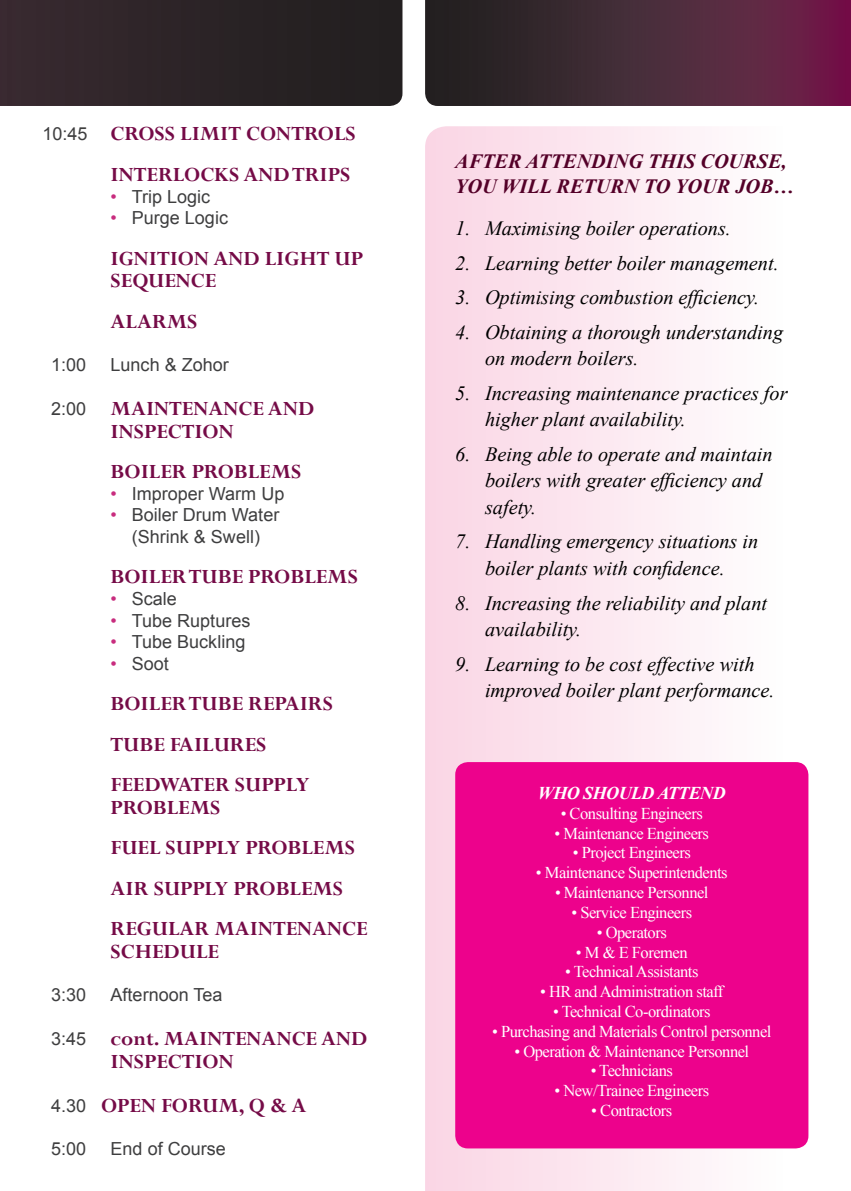
<style>
.page{position:relative;width:851px;height:1191px;background:#fff}
.page>*{position:absolute;margin:0;border:0;box-sizing:border-box;transform-origin:0 0}
.t1{font:700 22.5px/22.5px "Perpetua";color:#750b47}
.t2{font:italic 20.25px/26.2px "Times New Roman";color:#000}
.t3{font:italic 700 20.25px/24.3px "Times New Roman";color:#540028}
.t4{font:18px "Arial";color:#3e3e3f}
.t5{font:italic 700 18px "Times New Roman";letter-spacing:-.03em;color:#fff}
.Normal__Web{font:16.5px "Times New Roman";letter-spacing:-.03em;color:#fff}
.s1{font-family:"Arial";font-weight:400;font-size:18px;color:#3e3e3f}
.s2{color:#c82c7e}
</style>
<div class="page">
<svg style="left:425px;top:126px;width:384px;height:1065px"></svg>
<svg style="left:0;top:0;width:402px;height:106px;background:#2c2327"></svg>
<svg style="left:425px;top:0;width:425px;height:106px;background:#472637"></svg>
<div style="left:455px;top:762px;width:353px;height:386px;background:#ed028c;border-radius:13px"></div>
<p class="t1" style="left:43px;top:122px;width:315px"><span class="s1">10:45</span> CROSS LIMIT CONTROLS</p>
<p class="t1" style="left:111px;top:163px;width:241px">INTERLOCKS AND TRIPS</p>
<p class="t4" style="left:111px;top:184px;width:101px"><span class="s2">•</span> Trip Logic</p>
<p class="t4" style="left:111px;top:206px;width:119px"><span class="s2">•</span> Purge Logic</p>
<p class="t1" style="left:111px;top:246px;width:254px">IGNITION AND LIGHT UP<br>SEQUENCE</p>
<p class="t1" style="left:111px;top:309px;width:88px">ALARMS</p>
<p class="t4" style="left:51px;top:353px;width:37px">1:00</p>
<p class="t4" style="left:111px;top:353px;width:120px">Lunch &amp; Zohor</p>
<p class="t1" style="left:111px;top:397px;width:205px;text-indent:-60px"><span class="s1">2:00</span> MAINTENANCE AND<br>INSPECTION</p>
<p class="t1" style="left:111px;top:460px;width:192px">BOILER PROBLEMS</p>
<p class="t4" style="left:111px;top:481px;width:175px"><span class="s2">•</span> Improper Warm Up</p>
<p class="t4" style="left:111px;top:503px;width:170px"><span class="s2">•</span> Boiler Drum Water</p>
<p class="t4" style="left:132px;top:525px;width:130px">(Shrink &amp; Swell)</p>
<p class="t1" style="left:111px;top:565px;width:249px">BOILER TUBE PROBLEMS</p>
<p class="t4" style="left:111px;top:587px;width:68px"><span class="s2">•</span> Scale</p>
<p class="t4" style="left:111px;top:608px;width:141px"><span class="s2">•</span> Tube Ruptures</p>
<p class="t4" style="left:111px;top:630px;width:136px"><span class="s2">•</span> Tube Buckling</p>
<p class="t4" style="left:111px;top:651px;width:60px"><span class="s2">•</span> Soot</p>
<p class="t1" style="left:111px;top:692px;width:224px">BOILER TUBE REPAIRS</p>
<p class="t1" style="left:111px;top:732px;width:157px">TUBE FAILURES</p>
<p class="t1" style="left:111px;top:773px;width:200px">FEEDWATER SUPPLY<br>PROBLEMS</p>
<p class="t1" style="left:111px;top:836px;width:246px">FUEL SUPPLY PROBLEMS</p>
<p class="t1" style="left:111px;top:876px;width:234px">AIR SUPPLY PROBLEMS</p>
<p class="t1" style="left:111px;top:917px;width:258px">REGULAR MAINTENANCE<br>SCHEDULE</p>
<p class="t4" style="left:51px;top:983px;width:37px">3:30</p>
<p class="t4" style="left:111px;top:983px;width:113px">Afternoon Tea</p>
<p class="t1" style="left:111px;top:1027px;width:258px;text-indent:-60px"><span class="s1">3:45</span> cont. MAINTENANCE AND<br>INSPECTION</p>
<p class="t1" style="left:51px;top:1093px;width:257px"><span class="s1">4.30</span> OPEN FORUM, Q &amp; A</p>
<p class="t4" style="left:51px;top:1137px;width:37px">5:00</p>
<p class="t4" style="left:111px;top:1137px;width:117px">End of Course</p>
<p class="t3" style="left:455px;top:149px;width:340px">AFTER ATTENDING THIS COURSE,<br>YOU WILL RETURN TO YOUR JOB…</p>
<p class="t2" style="left:455px;top:214px;width:277px">1. Maximising boiler operations.</p>
<p class="t2" style="left:455px;top:249px;width:325px">2. Learning better boiler management.</p>
<p class="t2" style="left:455px;top:284px;width:305px">3. Optimising combustion efficiency.</p>
<p class="t2" style="left:485px;top:319px;width:299px;text-indent:-30px">4. Obtaining a thorough understanding on modern boilers.</p>
<p class="t2" style="left:485px;top:380px;width:304px;text-indent:-30px">5. Increasing maintenance practices for higher plant availability.</p>
<p class="t2" style="left:485px;top:441px;width:289px;text-indent:-30px">6. Being able to operate and maintain boilers with greater efficiency and safety.</p>
<p class="t2" style="left:455px;top:528px;width:304px;text-align:center">7. Handling emergency situations in boiler plants with confidence.</p>
<p class="t2" style="left:485px;top:589px;width:283px;text-indent:-30px">8. Increasing the reliability and plant availability.</p>
<p class="t2" style="left:485px;top:650px;width:291px;text-indent:-30px">9. Learning to be cost effective with improved boiler plant performance.</p>
<p class="t5" style="left:538px;top:780px;width:189px">WHO SHOULD ATTEND</p>
<p class="Normal__Web" style="left:560px;top:802px;width:144px">• Consulting Engineers</p>
<p class="Normal__Web" style="left:554px;top:822px;width:156px">• Maintenance Engineers</p>
<p class="Normal__Web" style="left:572px;top:842px;width:119px">• Project Engineers</p>
<p class="Normal__Web" style="left:536px;top:861px;width:193px">• Maintenance Superintendents</p>
<p class="Normal__Web" style="left:555px;top:881px;width:155px">• Maintenance Personnel</p>
<p class="Normal__Web" style="left:571px;top:901px;width:122px">• Service Engineers</p>
<p class="Normal__Web" style="left:596px;top:921px;width:72px">• Operators</p>
<p class="Normal__Web" style="left:576px;top:941px;width:113px">• M &amp; E Foremen</p>
<p class="Normal__Web" style="left:565px;top:960px;width:135px">• Technical Assistants</p>
<p class="Normal__Web" style="left:540px;top:980px;width:185px">• HR and Administration staff</p>
<p class="Normal__Web" style="left:553px;top:1000px;width:159px">• Technical Co-ordinators</p>
<p class="Normal__Web" style="left:492px;top:1020px;width:281px">• Purchasing and Materials Control personnel</p>
<p class="Normal__Web" style="left:514px;top:1040px;width:236px">• Operation &amp; Maintenance Personnel</p>
<p class="Normal__Web" style="left:590px;top:1059px;width:84px">• Technicians</p>
<p class="Normal__Web" style="left:554px;top:1079px;width:156px">• New/Trainee Engineers</p>
<p class="Normal__Web" style="left:591px;top:1099px;width:82px">• Contractors</p>
</div>
